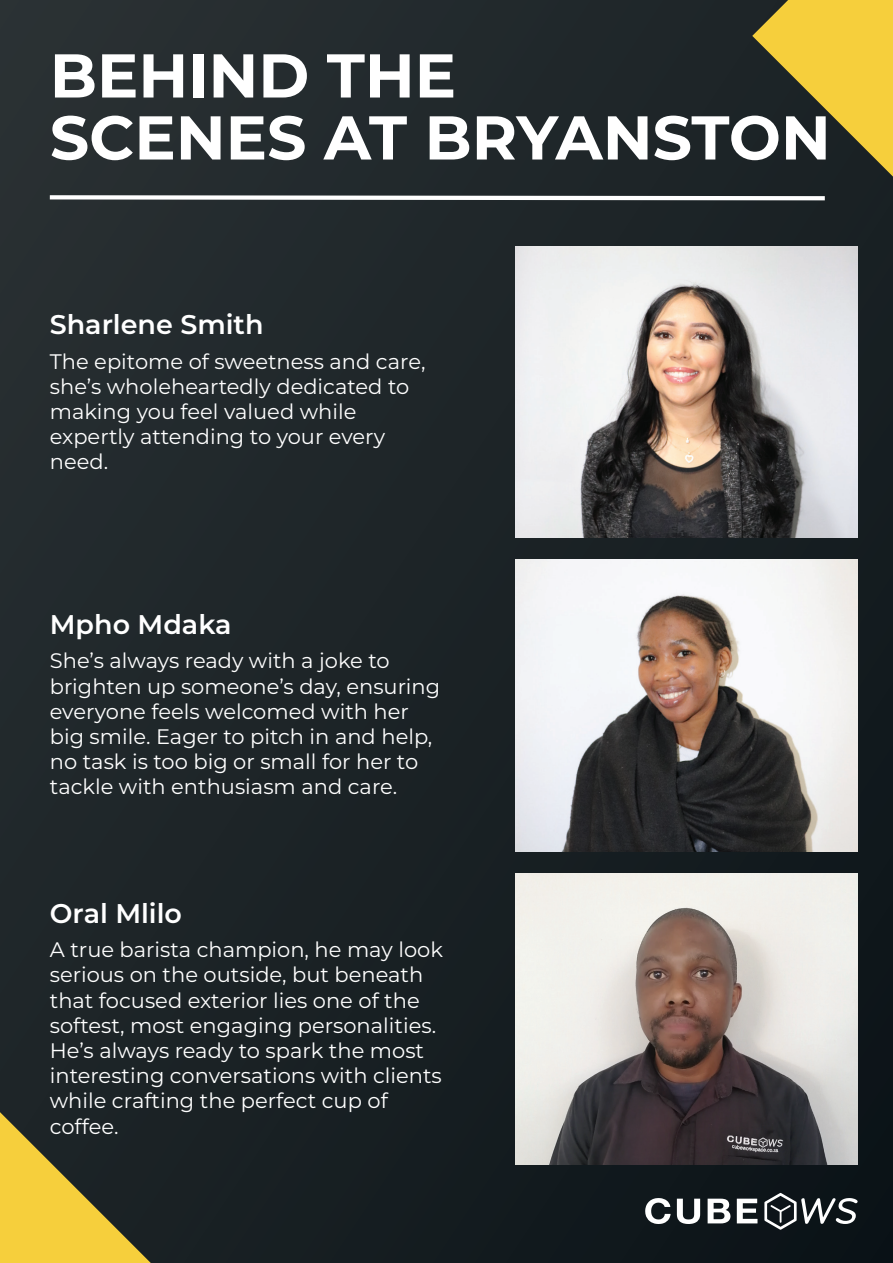
<style>
.page{position:relative;width:893px;height:1263px;background:#fff}
.page>*{position:absolute;margin:0;border:0;box-sizing:border-box;transform-origin:0 0}
.t1{font:700 61.65px/61.9px "Montserrat";color:#fff}
.t2{font:600 27px "Montserrat";color:#fff}
.t3{font:21px/25.2px "Montserrat";color:#fff}
</style>
<div class="page">
<div style="left:0;top:0;width:893px;height:1263px;background:linear-gradient(to right,#242b2e,#10181c)"></div>
<svg style="left:708px;top:1199px;width:22px;height:24px"></svg>
<svg style="left:737px;top:1198px;width:20px;height:25px"></svg>
<svg style="left:677px;top:1199px;width:23px;height:25px"></svg>
<svg style="left:645px;top:1198px;width:26px;height:26px"></svg>
<svg style="left:764px;top:1193px;width:94px;height:37px"></svg>
<img style="left:516px;top:246px;width:342px;height:292px">
<img style="left:516px;top:560px;width:342px;height:291px">
<img style="left:516px;top:873px;width:342px;height:292px">
<svg style="left:46px;top:0;width:847px;height:202px;background:#373a31"></svg>
<svg style="left:0;top:1096px;width:167px;height:167px;background:#756a2f"></svg>
<h1 class="t1" style="left:50px;top:42px;width:782px">BEHIND THE<br>SCENES AT BRYANSTON</h1>
<p class="t2" style="left:50px;top:306px;width:215px">Sharlene Smith</p>
<p class="t3" style="left:50px;top:348px;width:377px">The epitome of sweetness and care, she’s wholeheartedly dedicated to making you feel valued while expertly attending to your every need.</p>
<p class="t2" style="left:50px;top:605px;width:183px">Mpho Mdaka</p>
<p class="t3" style="left:50px;top:648px;width:392px">She’s always ready with a joke to brighten up someone’s day, ensuring everyone feels welcomed with her big smile. Eager to pitch in and help, no task is too big or small for her to tackle with enthusiasm and care.</p>
<p class="t2" style="left:50px;top:894px;width:134px">Oral Mlilo</p>
<p class="t3" style="left:50px;top:936px;width:395px">A true barista champion, he may look serious on the outside, but beneath that focused exterior lies one of the softest, most engaging personalities.<br>He’s always ready to spark the most interesting conversations with clients while crafting the perfect cup of coffee.</p>
</div>
